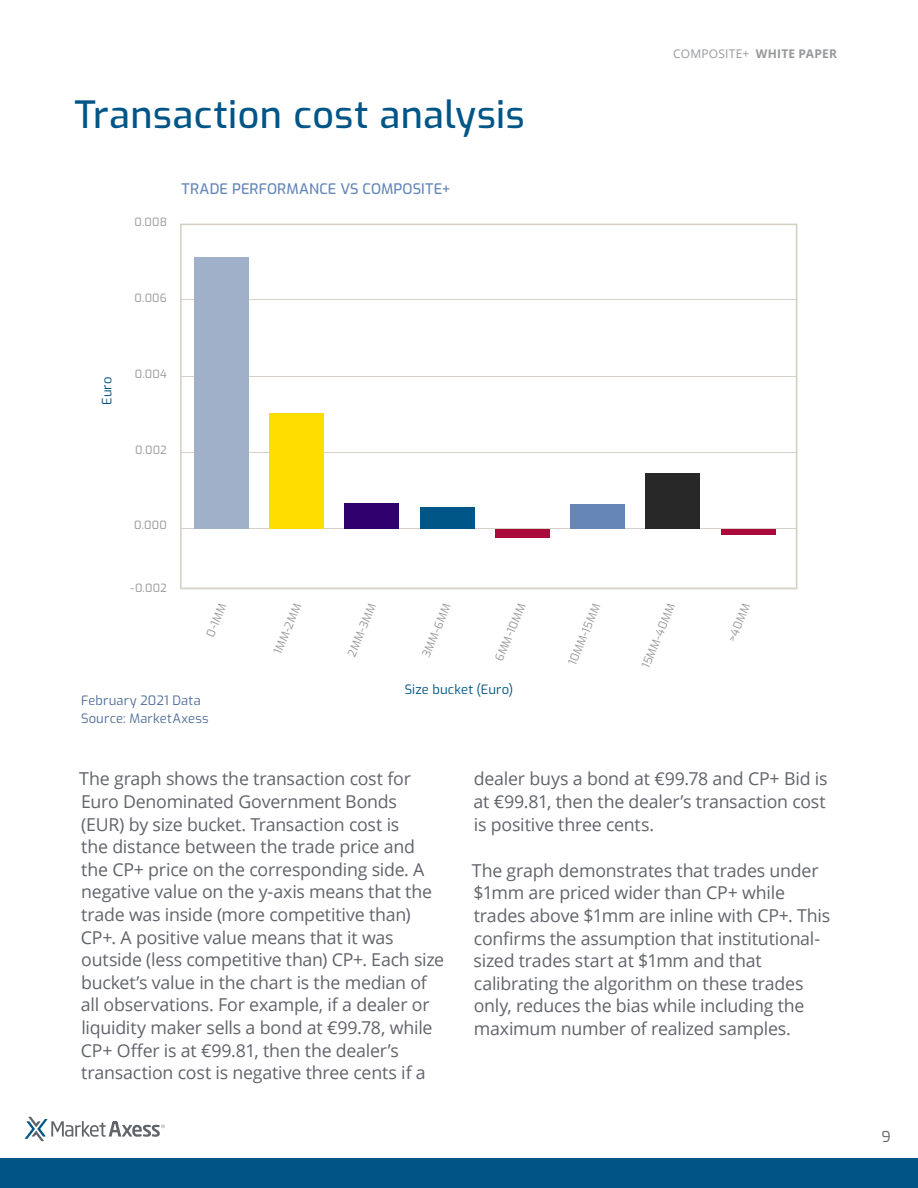
<style>
.page{position:relative;width:918px;height:1188px;background:#fff}
.page>*{position:absolute;margin:0;border:0;box-sizing:border-box;transform-origin:0 0}
.t1{font:500 37.5px "Exo";letter-spacing:.015em;color:#005587}
.t2{font:17.7px/22.6px "Open Sans";letter-spacing:-.015em;color:#61646a}
.t3{font:15px "Exo";color:#61646a}
.t4{font:500 14.55px "Exo";letter-spacing:.01em;color:#6586b8}
.t5{font:12.9px/18.8px "Exo";letter-spacing:.015em;color:#52709b}
.t6{font:12.9px "Exo";letter-spacing:.015em;color:#005587}
.t7{font:12px "Open Sans";letter-spacing:.015em;color:#96989a}
.t8{font:11.25px "Exo";letter-spacing:.02em;color:#969799}
.s1{font-weight:700}
</style>
<div class="page">
<svg style="left:25px;top:1117px;width:140px;height:24px"></svg>
<div style="left:0;top:1159px;width:918px;height:29px;background:#005587"></div>
<div style="left:180px;top:224px;width:617px;height:365px;border:2px solid #d4d1c4"></div>
<svg style="left:181px;top:589px;width:616px;height:1px"></svg>
<hr style="left:182px;top:528px;width:615px;height:1px;background:#d4d1c4">
<hr style="left:182px;top:452px;width:615px;height:1px;background:#d4d1c4">
<hr style="left:182px;top:376px;width:615px;height:1px;background:#d4d1c4">
<hr style="left:182px;top:300px;width:615px;height:1px;background:#d4d1c4">
<div style="left:194px;top:257px;width:54px;height:272px;background:#9fb0c8"></div>
<div style="left:269px;top:413px;width:55px;height:116px;background:#fd0"></div>
<div style="left:345px;top:503px;width:54px;height:26px;background:#31006f"></div>
<div style="left:420px;top:507px;width:54px;height:22px;background:#005687"></div>
<div style="left:495px;top:529px;width:54px;height:8px;background:#ab0a3d"></div>
<div style="left:570px;top:504px;width:55px;height:25px;background:#6786b8"></div>
<div style="left:646px;top:473px;width:54px;height:56px;background:#282828"></div>
<div style="left:721px;top:529px;width:54px;height:6px;background:#ab0a3d"></div>
<h1 class="t1" style="left:74px;top:86px;width:452px">Transaction cost analysis</h1>
<p class="t8" style="left:134px;top:214px;width:34px">0.008</p>
<p class="t4" style="left:182px;top:178px;width:271px">TRADE PERFORMANCE VS COMPOSITE+</p>
<p class="t8" style="left:135px;top:290px;width:34px">0.006</p>
<p class="t6" style="left:97px;top:405px;width:30px;rotate:-90deg">Euro</p>
<p class="t8" style="left:135px;top:366px;width:34px">0.004</p>
<p class="t8" style="left:135px;top:442px;width:33px">0.002</p>
<p class="t8" style="left:134px;top:517px;width:34px">0.000</p>
<p class="t8" style="left:131px;top:579px;width:38px">-0.002</p>
<p class="t7" style="left:673px;top:45px;width:165px">COMPOSITE+ <span class="s1">WHITE PAPER</span></p>
<p class="t8" style="left:202px;top:633px;width:37px;rotate:-67deg">0-1MM</p>
<p class="t8" style="left:269px;top:650px;width:55px;rotate:-67deg">1MM-2MM</p>
<p class="t8" style="left:343px;top:653px;width:58px;rotate:-67deg">2MM-3MM</p>
<p class="t8" style="left:418px;top:653px;width:58px;rotate:-67deg">3MM-6MM</p>
<p class="t8" style="left:491px;top:657px;width:63px;rotate:-67deg">6MM-10MM</p>
<p class="t8" style="left:564px;top:661px;width:67px;rotate:-67deg">10MM-15MM</p>
<p class="t8" style="left:637px;top:664px;width:71px;rotate:-67deg">15MM-40MM</p>
<p class="t8" style="left:723px;top:638px;width:42px;rotate:-67deg">&gt;40MM</p>
<p class="t5" style="left:81px;top:690px;width:129px">February 2021 Data<br>Source: MarketAxess</p>
<p class="t6" style="left:405px;top:680px;width:110px">Size bucket (Euro)</p>
<p class="t2" style="left:79px;top:767px;width:366px">The graph shows the transaction cost for Euro Denominated Government Bonds<br>(EUR) by size bucket. Transaction cost is<br>the distance between the trade price and the CP+ price on the corresponding side. A negative value on the y-axis means that the trade was inside (more competitive than)<br>CP+. A positive value means that it was outside (less competitive than) CP+. Each size bucket’s value in the chart is the median of all observations. For example, if a dealer or liquidity maker sells a bond at €99.78, while CP+ Offer is at €99.81, then the dealer’s transaction cost is negative three cents if a</p>
<p class="t2" style="left:474px;top:767px;width:355px;text-align:justify">dealer buys a bond at €99.78 and CP+ Bid is at €99.81, then the dealer’s transaction cost is positive three cents.</p>
<p class="t2" style="left:472px;top:858px;width:360px">The graph demonstrates that trades under $1mm are priced wider than CP+ while trades above $1mm are inline with CP+. This confirms the assumption that institutional&shy;sized trades start at $1mm and that calibrating the algorithm on these trades only, reduces the bias while including the maximum number of realized samples.</p>
<p class="t3" style="left:882px;top:1125px;width:11px">9</p>
</div>
